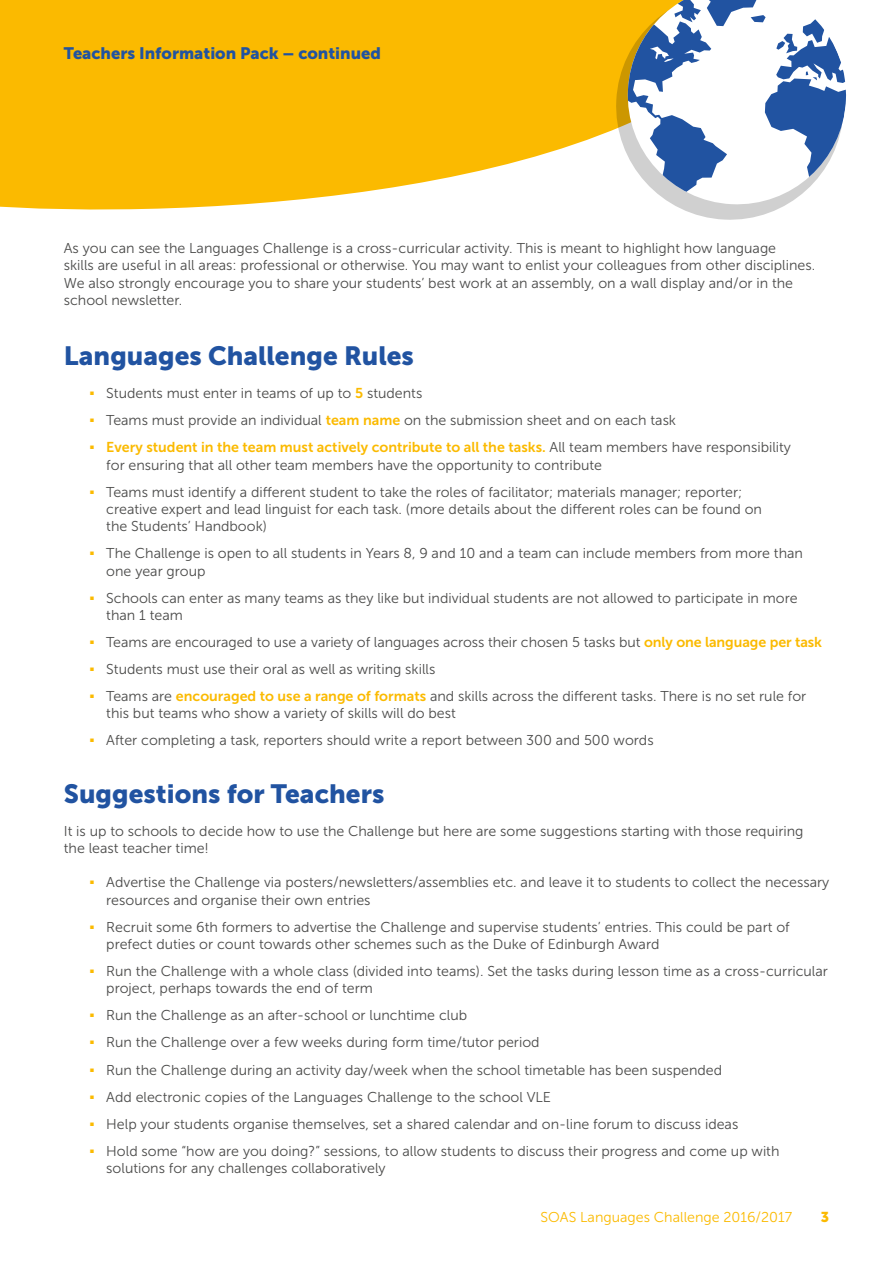
<style>
.page{position:relative;width:893px;height:1263px;background:#fff}
.page>*{position:absolute;margin:0;border:0;box-sizing:border-box;transform-origin:0 0}
.t1{font:26.25px "Museo Sans 900";color:#2153a1}
.t2{font:16.5px "Museo Sans 900";color:#2153a1}
.t3{font:14.25px/17.2px "Museo Sans 300";color:#4a4a49}
.t4{font:14.25px "Museo Sans 700";color:#fbba00}
.t5{font:14.25px "Museo Sans 300";color:#fbba00}
.t6{font:14.25px "Museo Sans 900";color:#fbba00}
.s1{font-family:"Museo Sans 700";color:#fbba00}
.s2{font-family:"Museo Sans 300";color:#4a4a49}
</style>
<div class="page">
<svg style="left:0;top:0;width:616px;height:210px;background:#fbc019"></svg>
<svg style="left:616px;top:0;width:166px;height:220px"></svg>
<svg style="left:625px;top:195px;width:175px;height:12px"></svg>
<svg style="left:625px;top:0;width:222px;height:195px"></svg>
<p class="t2" style="left:64px;top:44px;width:319px">Teachers Information Pack – continued</p>
<p class="t3" style="left:64px;top:240px;width:753px">As you can see the Languages Challenge is a cross-curricular activity. This is meant to highlight how language<br>skills are useful in all areas: professional or otherwise. You may want to enlist your colleagues from other disciplines.<br>We also strongly encourage you to share your students’ best work at an assembly, on a wall display and/or in the school newsletter.</p>
<h1 class="t1" style="left:64px;top:341px;width:352px">Languages Challenge Rules</h1>
<p class="t3" style="left:89px;top:380px;width:588px;line-height:27px"><sup>.</sup> Students must enter in teams of up to <span class="s1">5</span> students<br><sup>.</sup> Teams must provide an individual <span class="s1">team name</span> on the submission sheet and on each task</p>
<p class="t4" style="left:89px;top:440px;width:703px"><sup>.</sup> Every student in the team must actively contribute to all the tasks. <span class="s2">All team members have responsibility</span></p>
<p class="t3" style="left:89px;top:451px;width:655px;line-height:27px;text-indent:17px">for ensuring that all other team members have the opportunity to contribute<br><sup>.</sup> Teams must identify a different student to take the roles of facilitator; materials manager; reporter;</p>
<p class="t3" style="left:106px;top:501px;width:657px">creative expert and lead linguist for each task. (more details about the different roles can be found on the Students’ Handbook)</p>
<p class="t3" style="left:106px;top:545px;width:698px;text-indent:-17px"><sup>.</sup> The Challenge is open to all students in Years 8, 9 and 10 and a team can include members from more than one year group</p>
<p class="t3" style="left:106px;top:589px;width:693px;text-indent:-17px"><sup>.</sup> Schools can enter as many teams as they like but individual students are not allowed to participate in more than 1 team</p>
<p class="t3" style="left:89px;top:629px;width:734px;line-height:27px"><sup>.</sup> Teams are encouraged to use a variety of languages across their chosen 5 tasks but <span class="s1">only one language per task </span><sup>.</sup> Students must use their oral as well as writing skills<br><sup>.</sup> Teams are <span class="s1">encouraged to use a range of formats</span> and skills across the different tasks. There is no set rule for</p>
<p class="t3" style="left:89px;top:700px;width:566px;line-height:27px;text-indent:17px">this but teams who show a variety of skills will do best<br><sup>.</sup> After completing a task, reporters should write a report between 300 and 500 words</p>
<h1 class="t1" style="left:64px;top:779px;width:322px">Suggestions for Teachers</h1>
<p class="t3" style="left:64px;top:822px;width:741px">It is up to schools to decide how to use the Challenge but here are some suggestions starting with those requiring the least teacher time!</p>
<p class="t3" style="left:106px;top:874px;width:724px;text-indent:-17px"><sup>.</sup> Advertise the Challenge via posters/newsletters/assemblies etc. and leave it to students to collect the necessary resources and organise their own entries</p>
<p class="t3" style="left:106px;top:918px;width:685px;text-indent:-17px"><sup>.</sup> Recruit some 6th formers to advertise the Challenge and supervise students’ entries. This could be part of prefect duties or count towards other schemes such as the Duke of Edinburgh Award</p>
<p class="t3" style="left:106px;top:963px;width:723px;text-indent:-17px"><sup>.</sup> Run the Challenge with a whole class (divided into teams). Set the tasks during lesson time as a cross-curricular project, perhaps towards the end of term</p>
<p class="t3" style="left:89px;top:1002px;width:692px;line-height:27px"><sup>.</sup> Run the Challenge as an after-school or lunchtime club<br><sup>.</sup> Run the Challenge over a few weeks during form time/tutor period<br><sup>.</sup> Run the Challenge during an activity day/week when the school timetable has been suspended<br><sup>.</sup> Add electronic copies of the Languages Challenge to the school VLE<br><sup>.</sup> Help your students organise themselves, set a shared calendar and on-line forum to discuss ideas<br><sup>.</sup> Hold some “how are you doing?” sessions, to allow students to discuss their progress and come up with</p>
<p class="t3" style="left:106px;top:1159px;width:281px">solutions for any challenges collaboratively</p>
<p class="t5" style="left:541px;top:1209px;width:253px">SOAS Languages Challenge 2016/2017</p>
<p class="t6" style="left:821px;top:1209px;width:10px">3</p>
</div>
